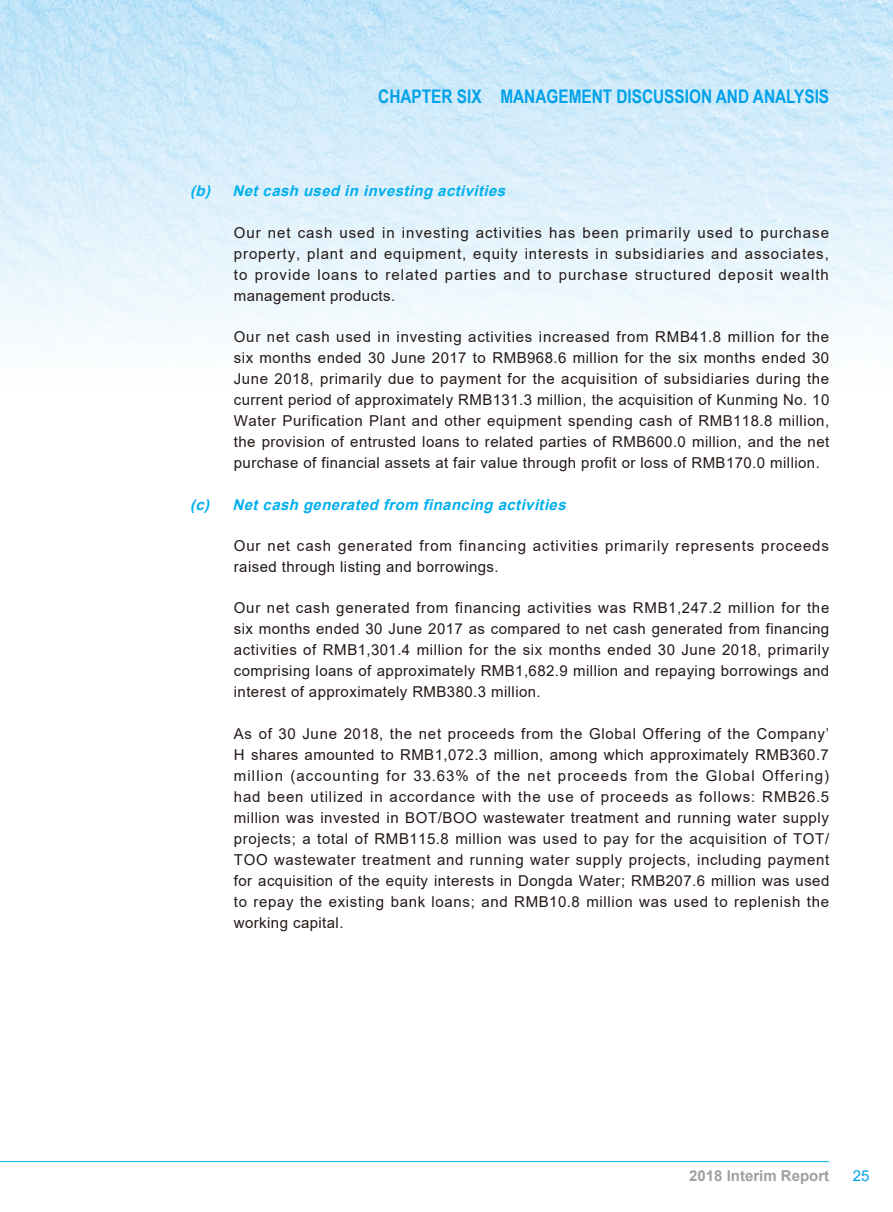
<style>
.page{position:relative;width:893px;height:1212px;background:#fff}
.page>*{position:absolute;margin:0;border:0;box-sizing:border-box;transform-origin:0 0}
.t1{font:700 18.75px "Arial Narrow";color:#00a1e9}
._00_Body_text{font:15px/21px "Arial";letter-spacing:.03em;color:#231916;text-align:justify}
._00_Body_text-2{font:15px/21px "Arial";letter-spacing:.06em;color:#231916}
._03_Heading_3{font:italic 700 15px "Arial";color:#00afec}
.t2{font:700 15px "Arial";color:#a0a0a1}
.t3{font:15px "Arial";color:#00a1e9}
</style>
<div class="page">
<img style="left:0;top:0;width:893px;height:349px">
<hr style="left:0;top:1161px;width:829px;height:1px;background:#00afec">
<p class="t1" style="left:378px;top:82px;width:452px">CHAPTER SIX MANAGEMENT DISCUSSION AND ANALYSIS</p>
<p class="_03_Heading_3" style="left:190px;top:180px;width:322px">(b) Netcash used in investing activities</p>
<p class="_00_Body_text" style="left:234px;top:222px;width:597px">Our net cash used in investing activities has been primarily used to purchase property, plant and equipment, equity interests in subsidiaries and associates, to provide loans to related parties and to purchase structured deposit wealth management products.</p>
<p class="_00_Body_text" style="left:234px;top:326px;width:597px">Our net cash used in investing activities increased from RMB41.8 million for the six months ended 30 June 2017 to RMB968.6 million for the six months ended 30<br>June 2018, primarily due to payment for the acquisition of subsidiaries during the current period of approximately RMB131.3 million, the acquisition of Kunming No. 10<br>Water Purification Plant and other equipment spending cash of RMB118.8 million, the provision of entrusted loans to related parties of RMB600.0 million, and the net purchase of financial assets at fair value through profit or loss of RMB170.0 million.</p>
<p class="_03_Heading_3" style="left:190px;top:494px;width:382px">(c) Netcash generated from financing activities</p>
<p class="_00_Body_text-2" style="left:234px;top:535px;width:597px">Our net cash generated from financing activities primarily represents proceeds raised through listing and borrowings.</p>
<p class="_00_Body_text" style="left:234px;top:597px;width:597px">Our net cash generated from financing activities was RMB1,247.2 million for the six months ended 30 June 2017 as compared to net cash generated from financing activities of RMB1,301.4 million for the six months ended 30 June 2018, primarily comprising loans of approximately RMB1,682.9 million and repaying borrowings and interest of approximately RMB380.3 million.</p>
<p class="_00_Body_text" style="left:234px;top:723px;width:597px">As of 30 June 2018, the net proceeds from the Global Offering of the Company’ H shares amounted to RMB1,072.3 million, among which approximately RMB360.7 million (accounting for 33.63% of the net proceeds from the Global Offering) had been utilized in accordance with the use of proceeds as follows: RMB26.5 million was invested in BOT/BOO wastewater treatment and running water supply projects; a total of RMB115.8 million was used to pay for the acquisition of TOT/ TOO wastewater treatment and running water supply projects, including payment for acquisition of the equity interests in Dongda Water; RMB207.6 million was used to repay the existing bank loans; and RMB10.8 million was used to replenish the working capital.</p>
<p class="t2" style="left:689px;top:1165px;width:142px">2018 Interim Report</p>
<p class="t3" style="left:853px;top:1165px;width:18px">25</p>
</div>
